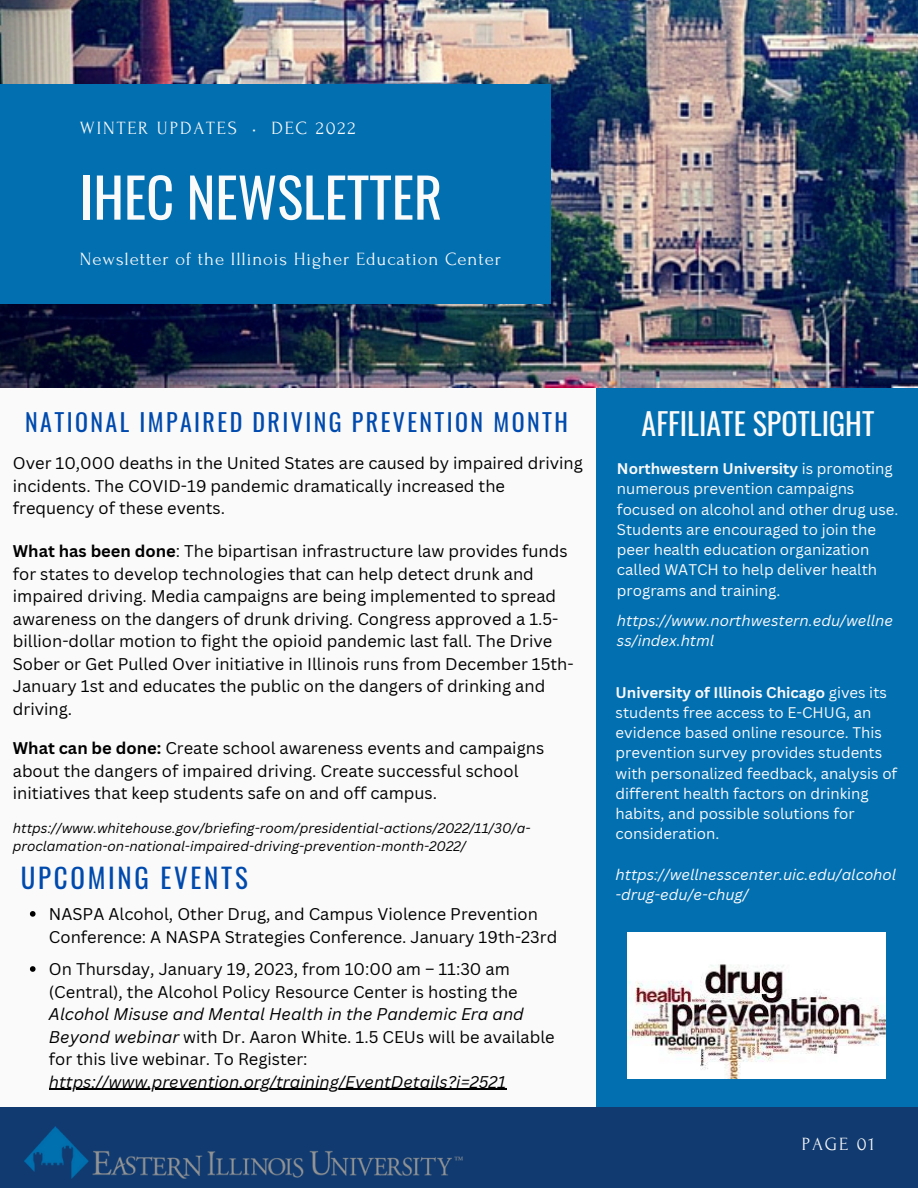
<style>
.page{position:relative;width:918px;height:1188px;background:#fafafa}
.page>*{position:absolute;margin:0;border:0;box-sizing:border-box;transform-origin:0 0}
.t1{font:54.45px "Oswald";color:#fafafa}
.t2{font:30px "Oswald";color:#fafafa}
.t3{font:27px "Oswald";letter-spacing:.1em;color:#004aad}
.t4{font:24px "Oswald";letter-spacing:.1em;color:#004aad}
.t5{font:18.6px "Forum";letter-spacing:.05em;color:#fafafa}
.t6{font:18.6px "Forum";letter-spacing:.1em;color:#fafafa}
.t7{font:16.5px/22.5px "Canva Sans";color:#000}
.t8{font:italic 16.5px "Canva Sans";color:#000}
.t9{font:15px/20.2px "Canva Sans";color:#fafafa}
.t10{font:italic 15px/20.2px "Canva Sans";color:#fafafa}
.t11{font:italic 13.5px/18px "Canva Sans";color:#000}
.s1{font-weight:700}
.s2{font-style:italic}
</style>
<div class="page">
<div style="left:596px;top:223px;width:322px;height:884px;background:#026fb1"></div>
<img style="left:0;top:0;width:918px;height:388px">
<div style="left:0;top:84px;width:550px;height:219px;background:#026fb1"></div>
<div style="left:0;top:1107px;width:918px;height:81px;background:#113b70"></div>
<img style="left:628px;top:932px;width:257px;height:147px">
<img style="left:25px;top:1127px;width:437px;height:51px">
<svg style="left:30px;top:911px;width:6px;height:6px"></svg>
<svg style="left:30px;top:966px;width:6px;height:6px"></svg>
<hr style="left:49px;top:1089px;width:457px;height:1px;background:#000">
<p class="t6" style="left:80px;top:118px;width:277px">WINTER UPDATES • DEC 2022</p>
<h1 class="t1" style="left:80px;top:155px;width:364px">IHEC NEWSLETTER</h1>
<p class="t5" style="left:80px;top:249px;width:423px">Newsletter of the Illinois Higher Education Center</p>
<h3 class="t4" style="left:25px;top:404px;width:544px">NATIONAL IMPAIRED DRIVING PREVENTION MONTH</h3>
<p class="t7" style="left:13px;top:452px;width:572px">Over 10,000 deaths in the United States are caused by impaired driving incidents. The COVID-19 pandemic dramatically increased the frequency of these events.</p>
<p class="t7" style="left:13px;top:540px;width:562px"><span class="s1">What has been done</span>: The bipartisan infrastructure law provides funds for states to develop technologies that can help detect drunk and impaired driving. Media campaigns are being implemented to spread awareness on the dangers of drunk driving. Congress approved a 1.5- billion-dollar motion to fight the opioid pandemic last fall. The Drive Sober or Get Pulled Over initiative in Illinois runs from December 15th-January 1st and educates the public on the dangers of drinking and driving.</p>
<p class="t7" style="left:13px;top:736px;width:533px"><span class="s1">What can be done:</span> Create school awareness events and campaigns about the dangers of impaired driving. Create successful school initiatives that keep students safe on and off campus.</p>
<p class="t11" style="left:13px;top:819px;width:519px">https://www.whitehouse.gov/briefing-room/presidential-actions/2022/11/30/a&shy;proclamation-on-national-impaired-driving-prevention-month-2022/</p>
<h3 class="t3" style="left:21px;top:856px;width:228px">UPCOMING EVENTS</h3>
<p class="t7" style="left:49px;top:902px;width:510px">NASPA Alcohol, Other Drug, and Campus Violence Prevention<br>Conference: A NASPA Strategies Conference. January 19th-23rd</p>
<p class="t7" style="left:49px;top:958px;width:470px">On Thursday, January 19, 2023, from 10:00 am – 11:30 am (Central), the Alcohol Policy Resource Center is hosting the</p>
<p class="t7" style="left:49px;top:1003px;width:507px"><span class="s2">Alcohol Misuse and Mental Health in the Pandemic Era and<br>Beyond webinar</span> with Dr. Aaron White. 1.5 CEUs will be available for this live webinar. To Register:</p>
<p class="t8" style="left:49px;top:1070px;width:459px">https://www.prevention.org/training/EventDetails?i=2521</p>
<h2 class="t2" style="left:642px;top:400px;width:234px">AFFILIATE SPOTLIGHT</h2>
<p class="t9" style="left:617px;top:458px;width:283px"><span class="s1">Northwestern University</span> is promoting numerous prevention campaigns focused on alcohol and other drug use.<br>Students are encouraged to join the peer health education organization called WATCH to help deliver health programs and training.</p>
<p class="t10" style="left:617px;top:610px;width:278px">https://www.northwestern.edu/wellne ss/index.html</p>
<p class="t9" style="left:616px;top:682px;width:283px"><span class="s1">University of Illinois Chicago</span> gives its students free access to E-CHUG, an evidence based online resource. This prevention survey provides students with personalized feedback, analysis of different health factors on drinking habits, and possible solutions for consideration.</p>
<p class="t10" style="left:616px;top:864px;width:282px">https://wellnesscenter.uic.edu/alcohol -drug-edu/e-chug/</p>
<p class="t5" style="left:802px;top:1134px;width:74px">PAGE 01</p>
</div>
